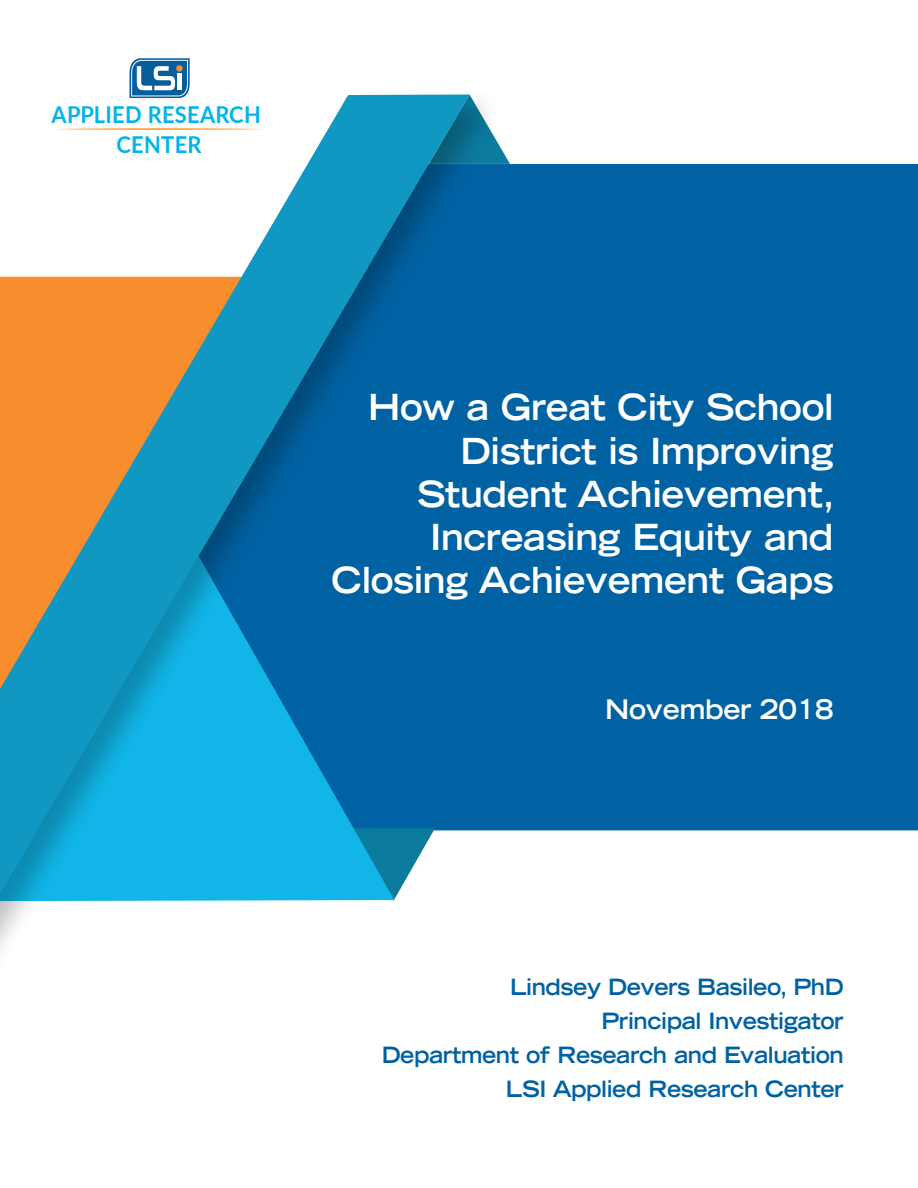
<style>
.page{position:relative;width:918px;height:1188px;background:#fff}
.page>*{position:absolute;margin:0;border:0;box-sizing:border-box;transform-origin:0 0}
.t1{font:700 expanded 36px/43.2px "Trade Gothic LH";letter-spacing:-.01em;color:#fff;text-align:right;scale:.95 1}
.t2{font:700 expanded 27px "Trade Gothic LH";letter-spacing:-.01em;color:#fff;scale:.95 1}
.t3{font:700 23.25px/30.8px "Lato";letter-spacing:.015em;color:#00b4ea;text-align:center;scale:.94 1}
.t4{font:700 expanded 22.5px/33.8px "Trade Gothic LH";letter-spacing:-.02em;color:#0062a2;text-align:right;scale:.95 1}
</style>
<div class="page">
<div style="left:503px;top:164px;width:415px;height:666px;background:#0062a2"></div>
<svg style="left:130px;top:58px;width:60px;height:28px"></svg>
<svg style="left:503px;top:152px;width:7px;height:12px"></svg>
<div style="left:0;top:86px;width:503px;height:1102px;background:#000;opacity:.25"></div>
<svg style="left:0;top:94px;width:470px;height:800px"></svg>
<p class="t3" style="left:52px;top:98px;width:224px">APPLIED RESEARCH<br>CENTER</p>
<h1 class="t1" style="left:332px;top:385px;width:531px">How a Great City School<br>District is Improving<br>Student Achievement,<br>Increasing Equity and<br>Closing Achievement Gaps</h1>
<p class="t2" style="left:605px;top:691px;width:242px">November 2018</p>
<p class="t4" style="left:382px;top:970px;width:488px">Lindsey Devers Basileo, PhD<br>Principal Investigator<br>Department of Research and Evaluation<br>LSI Applied Research Center</p>
</div>
